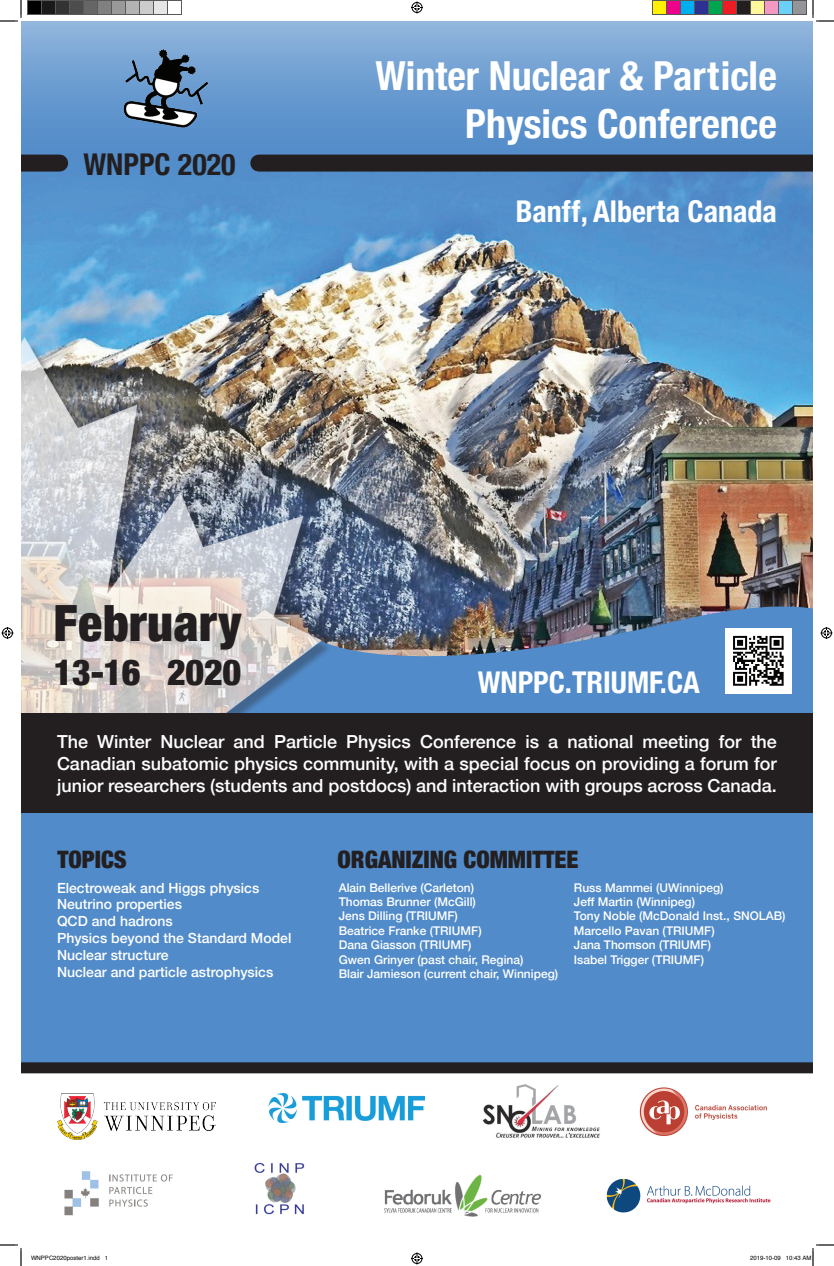
<style>
.page{position:relative;width:834px;height:1266px;background:#fff}
.page>*{position:absolute;margin:0;border:0;box-sizing:border-box;transform-origin:0 0}
.t1{font:900 condensed 50px "Helvetica Neue";color:#231f20}
.t2{font:700 condensed 40px/48px "Helvetica Neue";color:#fff;text-align:right}
.t3{font:900 condensed 36px "Helvetica Neue";letter-spacing:-.01em;color:#231f20}
.t4{font:700 condensed 30px "Helvetica Neue";color:#fff}
.t5{font:700 condensed 30px "Helvetica Neue";color:#231f20}
.t6{font:900 condensed 24px "Helvetica Neue";color:#231f20}
.t7{font:500 18px/21.6px "Helvetica Neue";color:#fff;text-align:justify}
.t8{font:500 14px/16.8px "Helvetica Neue";color:#fff}
.t9{font:500 12px/14.4px "Helvetica Neue";color:#fff}
.t10{font:6px "Helvetica";color:#000}
</style>
<div class="page">
<div style="left:21px;top:21px;width:792px;height:143px;background:linear-gradient(to bottom,#8db4dc,#4a85c4)"></div>
<img style="left:21px;top:162px;width:792px;height:421px">
<img style="left:114px;top:45px;width:104px;height:87px">
<img style="left:333px;top:583px;width:480px;height:130px">
<div style="left:259px;top:155px;width:554px;height:17px;background:#231f20"></div>
<div style="left:21px;top:155px;width:39px;height:17px;background:#231f20"></div>
<div style="left:21px;top:340px;width:312px;height:396px;background:#231f20;opacity:.5"></div>
<img style="left:21px;top:338px;width:300px;height:375px">
<div style="left:21px;top:813px;width:792px;height:249px;background:#518bc9"></div>
<div style="left:21px;top:713px;width:792px;height:100px;background:#231f20"></div>
<img style="left:726px;top:628px;width:65px;height:66px">
<svg style="left:21px;top:1062px;width:792px;height:135px"></svg>
<img style="left:267px;top:1094px;width:158px;height:28px">
<img style="left:482px;top:1083px;width:119px;height:55px">
<img style="left:249px;top:1160px;width:59px;height:55px">
<img style="left:57px;top:1168px;width:121px;height:48px">
<img style="left:635px;top:1083px;width:142px;height:66px">
<img style="left:601px;top:1172px;width:176px;height:41px">
<img style="left:383px;top:1173px;width:158px;height:44px">
<img style="left:58px;top:1094px;width:158px;height:46px">
<svg style="left:0;top:0;width:22px;height:22px"></svg>
<svg style="left:0;top:1244px;width:22px;height:22px"></svg>
<svg style="left:812px;top:0;width:22px;height:22px"></svg>
<svg style="left:411px;top:2px;width:12px;height:12px"></svg>
<svg style="left:411px;top:1252px;width:12px;height:12px"></svg>
<svg style="left:2px;top:627px;width:12px;height:12px"></svg>
<svg style="left:820px;top:627px;width:12px;height:12px"></svg>
<div style="left:28px;top:0;width:13px;height:14px;background:#000"></div>
<div style="left:27px;top:0;width:15px;height:15px;border:1px solid #595959"></div>
<div style="left:42px;top:0;width:14px;height:14px;background:#1a1a1a"></div>
<div style="left:41px;top:0;width:15px;height:15px;border:1px solid #595959"></div>
<div style="left:56px;top:0;width:14px;height:14px;background:#333"></div>
<div style="left:55px;top:0;width:15px;height:15px;border:1px solid #595959"></div>
<div style="left:70px;top:0;width:14px;height:14px;background:#4d4d4d"></div>
<div style="left:69px;top:0;width:15px;height:15px;border:1px solid #595959"></div>
<div style="left:84px;top:0;width:13px;height:14px;background:#666"></div>
<div style="left:83px;top:0;width:15px;height:15px;border:1px solid #595959"></div>
<div style="left:98px;top:0;width:14px;height:14px;background:#808080"></div>
<div style="left:97px;top:0;width:15px;height:15px;border:1px solid #595959"></div>
<div style="left:112px;top:0;width:13px;height:14px;background:#999"></div>
<div style="left:111px;top:0;width:15px;height:15px;border:1px solid #595959"></div>
<div style="left:126px;top:0;width:14px;height:14px;background:#b3b3b3"></div>
<div style="left:125px;top:0;width:15px;height:15px;border:1px solid #595959"></div>
<div style="left:140px;top:0;width:14px;height:14px;background:#ccc"></div>
<div style="left:139px;top:0;width:15px;height:15px;border:1px solid #595959"></div>
<div style="left:154px;top:0;width:13px;height:14px;background:#e6e6e6"></div>
<div style="left:153px;top:0;width:15px;height:15px;border:1px solid #595959"></div>
<div style="left:167px;top:0;width:15px;height:15px;border:1px solid #595959"></div>
<div style="left:652px;top:0;width:14px;height:14px;background:#fff101"></div>
<div style="left:652px;top:0;width:15px;height:15px;border:1px solid #595959"></div>
<div style="left:666px;top:0;width:14px;height:14px;background:#ed028c"></div>
<div style="left:666px;top:0;width:15px;height:15px;border:1px solid #595959"></div>
<div style="left:680px;top:0;width:14px;height:14px;background:#00aeef"></div>
<div style="left:680px;top:0;width:15px;height:15px;border:1px solid #595959"></div>
<div style="left:694px;top:0;width:14px;height:14px;background:#2e3092"></div>
<div style="left:694px;top:0;width:15px;height:15px;border:1px solid #595959"></div>
<div style="left:708px;top:0;width:14px;height:14px;background:#00a54f"></div>
<div style="left:708px;top:0;width:15px;height:15px;border:1px solid #595959"></div>
<div style="left:722px;top:0;width:14px;height:14px;background:#ee1d23"></div>
<div style="left:722px;top:0;width:15px;height:15px;border:1px solid #595959"></div>
<div style="left:736px;top:0;width:14px;height:14px;background:#231f20"></div>
<div style="left:736px;top:0;width:15px;height:15px;border:1px solid #595959"></div>
<div style="left:750px;top:0;width:14px;height:14px;background:#fff79a"></div>
<div style="left:750px;top:0;width:15px;height:15px;border:1px solid #595959"></div>
<div style="left:764px;top:0;width:14px;height:14px;background:#f499c2"></div>
<div style="left:764px;top:0;width:15px;height:15px;border:1px solid #595959"></div>
<div style="left:778px;top:0;width:14px;height:14px;background:#6bcff6"></div>
<div style="left:778px;top:0;width:15px;height:15px;border:1px solid #595959"></div>
<div style="left:792px;top:0;width:14px;height:14px;background:#939598"></div>
<div style="left:792px;top:0;width:15px;height:15px;border:1px solid #595959"></div>
<svg style="left:812px;top:1244px;width:22px;height:22px"></svg>
<h3 class="t5" style="left:83px;top:139px;width:154px">WNPPC 2020</h3>
<h2 class="t2" style="left:376px;top:49px;width:403px">Winter Nuclear &amp; Particle<br>Physics Conference</h2>
<h3 class="t4" style="left:516px;top:186px;width:263px">Banff, Alberta Canada</h3>
<h1 class="t1" style="left:54px;top:582px;width:189px">FEBRUARY</h1>
<h3 class="t3" style="left:54px;top:642px;width:189px">13-16 2020</h3>
<h3 class="t4" style="left:478px;top:658px;width:224px">WNPPC.TRIUMF.CA</h3>
<p class="t7" style="left:57px;top:730px;width:722px">The Winter Nuclear and Particle Physics Conference is a national meeting for the Canadian subatomic physics community, with a special focus on providing a forum for junior researchers (students and postdocs) and interaction with groups across Canada.</p>
<h3 class="t6" style="left:58px;top:840px;width:71px">TOPICS</h3>
<p class="t8" style="left:57px;top:878px;width:236px">Electroweak and Higgs physics<br>Neutrino properties<br>QCD and hadrons<br>Physics beyond the Standard Model<br>Nuclear structure<br>Nuclear and particle astrophysics</p>
<h3 class="t6" style="left:338px;top:840px;width:242px">ORGANIZING COMMITTEE</h3>
<p class="t9" style="left:574px;top:879px;width:213px">Russ Mammei (UWinnipeg)<br>Jeff Martin (Winnipeg)<br>Tony Noble (McDonald Inst., SNOLAB)<br>Marcello Pavan (TRIUMF)<br>Jana Thomson (TRIUMF)<br>Isabel Trigger (TRIUMF)</p>
<p class="t9" style="left:339px;top:879px;width:221px">Alain Bellerive (Carleton)<br>Thomas Brunner (McGill)<br>Jens Dilling (TRIUMF)<br>Beatrice Franke (TRIUMF)<br>Dana Giasson (TRIUMF)<br>Gwen Grinyer (past chair, Regina)<br>Blair Jamieson (current chair, Winnipeg)</p>
<p class="t10" style="left:31px;top:1253px;width:79px">WNPPC2020poster1.indd 1</p>
<p class="t10" style="left:750px;top:1253px;width:63px">2019-10-09 10:43 AM</p>
</div>
